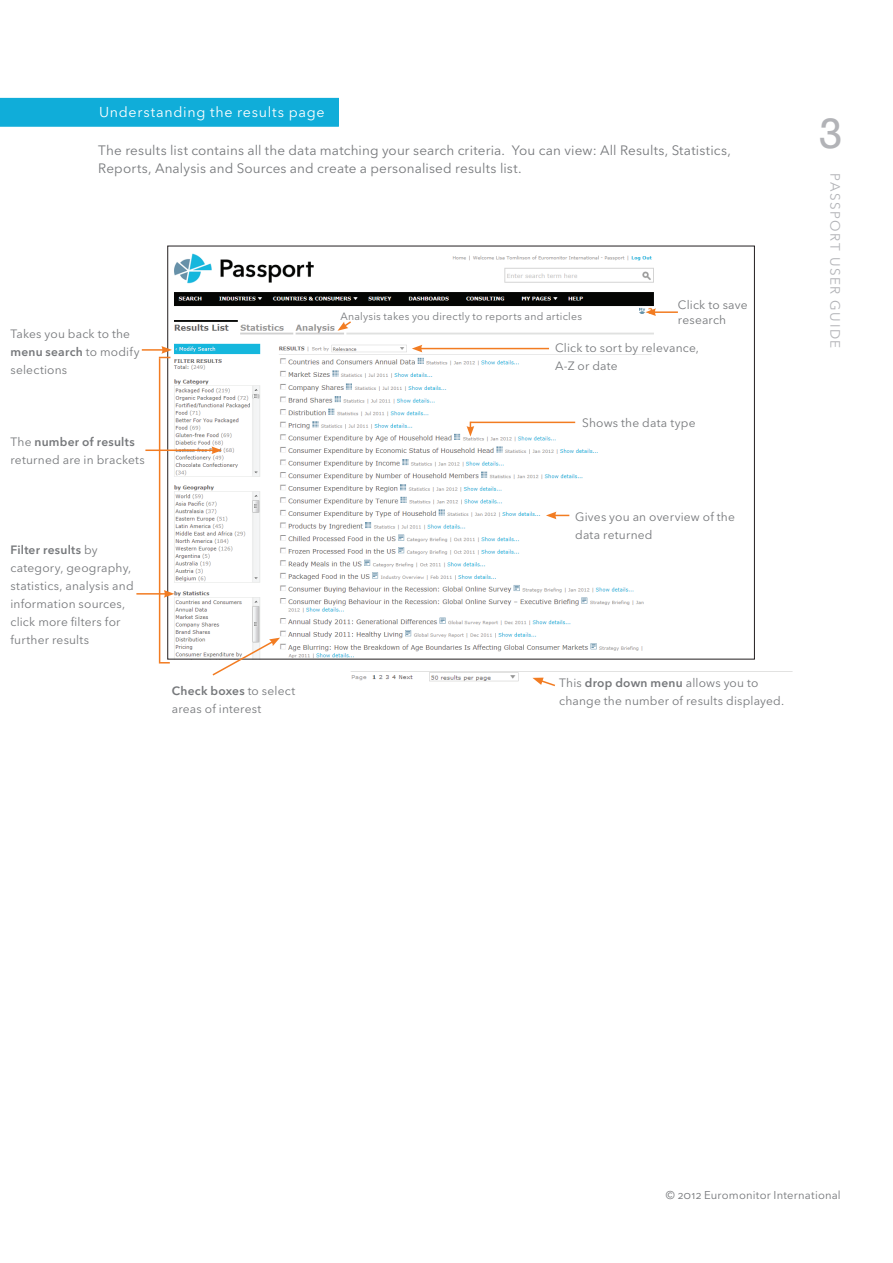
<style>
.page{position:relative;width:893px;height:1263px;background:#fff}
.page>*{position:absolute;margin:0;border:0;box-sizing:border-box;transform-origin:0 0}
.t1{font:43.5px "Rockwell";color:#b2b3b7}
.t2{font:14.25px "Avenir Next LT Pro";letter-spacing:.05em;color:#fff}
.t3{font:13.5px/18.8px "Avenir Next LT Pro";letter-spacing:.01em;color:#76787b}
.t4{font:13.5px "Avenir Next LT Pro";letter-spacing:.105em;color:#b2b3b7}
.t5{font:12px/18px "Avenir Next LT Pro";letter-spacing:.015em;color:#76787b}
.t6{font:11.25px "Avenir Next LT Pro";letter-spacing:.015em;color:#76787b}
.t7{font:10.5px "Avenir Next LT Pro";letter-spacing:.02em;color:#76787b}
.s1{font-weight:600}
</style>
<div class="page">
<img style="left:169px;top:253px;width:485px;height:404px">
<div style="left:0;top:98px;width:339px;height:29px;background:#10add9"></div>
<hr style="left:159px;top:358px;width:1px;height:304px;background:#f27c22">
<img style="left:351px;top:672px;width:193px;height:10px">
<svg style="left:532px;top:678px;width:23px;height:9px"></svg>
<hr style="left:142px;top:349px;width:22px;height:2px;background:#f27c22">
<svg style="left:159px;top:346px;width:13px;height:12px"></svg>
<hr style="left:145px;top:449px;width:69px;height:2px;background:#f27c22">
<svg style="left:211px;top:446px;width:11px;height:8px"></svg>
<hr style="left:420px;top:348px;width:129px;height:1px;background:#f27c22">
<svg style="left:412px;top:345px;width:10px;height:7px"></svg>
<hr style="left:654px;top:311px;width:24px;height:2px;background:#f27c22">
<svg style="left:645px;top:308px;width:11px;height:8px"></svg>
<svg style="left:211px;top:638px;width:69px;height:38px"></svg>
<svg style="left:338px;top:320px;width:15px;height:11px"></svg>
<hr style="left:471px;top:422px;width:104px;height:1px;background:#f27c22">
<svg style="left:467px;top:422px;width:7px;height:14px"></svg>
<svg style="left:546px;top:512px;width:23px;height:7px"></svg>
<hr style="left:136px;top:593px;width:30px;height:2px;background:#f27c22">
<svg style="left:164px;top:590px;width:10px;height:8px"></svg>
<p class="t2" style="left:99px;top:104px;width:227px">Understanding the results page</p>
<p class="t3" style="left:98px;top:140px;width:634px">The results list contains all the data matching your search criteria. You can view: All Results, Statistics,<br>Reports, Analysis and Sources and create a personalised results list.</p>
<p class="t5" style="left:10px;top:324px;width:131px">Takes you back to the <span class="s1">menu search</span> to modify selections</p>
<p class="t5" style="left:10px;top:432px;width:136px">The <span class="s1">number of results </span>returned are in brackets</p>
<p class="t5" style="left:10px;top:540px;width:125px"><span class="s1">Filter results</span> by category, geography, statistics, analysis and information sources, click more filters for further results</p>
<p class="t5" style="left:172px;top:682px;width:125px"><span class="s1">Check boxes</span> to select areas of interest</p>
<p class="t7" style="left:340px;top:310px;width:243px">Analysis takes you directly to reports and articles</p>
<p class="t5" style="left:678px;top:298px;width:71px;line-height:15px">Click to save research</p>
<p class="t5" style="left:555px;top:339px;width:145px">Click to sort by relevance,<br>A-Z or date</p>
<p class="t5" style="left:582px;top:413px;width:115px">Shows the data type</p>
<p class="t5" style="left:575px;top:507px;width:161px">Gives you an overview of the data returned</p>
<p class="t5" style="left:559px;top:673px;width:226px">This <span class="s1">drop down menu</span> allows you to change the number of results displayed.</p>
<h1 class="t1" style="left:819px;top:108px;width:25px">3</h1>
<p class="t4" style="left:843px;top:173px;width:176px;rotate:90deg">Passport user gu ide</p>
<p class="t6" style="left:666px;top:1188px;width:176px">© 2012 Euromonitor I nternational</p>
</div>
